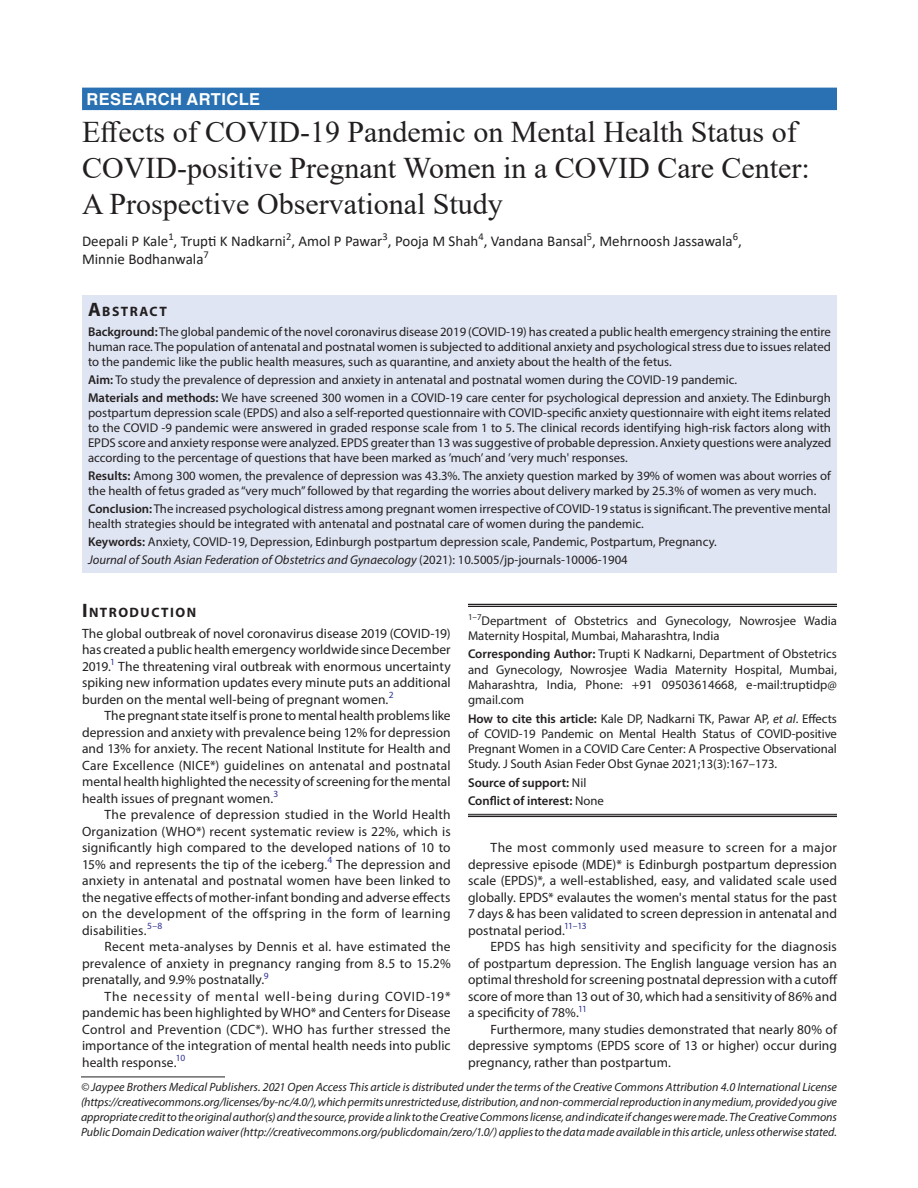
<style>
.page{position:relative;width:918px;height:1188px;background:#fff}
.page>*{position:absolute;margin:0;border:0;box-sizing:border-box;transform-origin:0 0}
.t1{font:30px/36px "Times New Roman";color:#231f20}
.JSAFOG-ART{font:700 16.5px "Helvetica LT Std";letter-spacing:.025em;color:#fff}
.AuthorName{font:15px/18px "Calibri";color:#231f20}
.Head-1{font:700 13.65px "Myriad Pro";letter-spacing:.105em;color:#231f20}
.AbstractTitle{font:700 13.65px "Myriad Pro";letter-spacing:.105em;color:#231f20}
.Para-Indent{font:13.5px/16.5px "Myriad Pro";letter-spacing:.005em;color:#231f20;text-align:justify}
.Para-NoIndent{font:13.5px/16.5px "Myriad Pro";letter-spacing:.005em;color:#231f20;text-align:justify}
.Keywords{font:12.75px/15px "Myriad Pro";color:#231f20;text-align:justify}
.Corollary-Para{font:12.75px/15.3px "Myriad Pro";color:#231f20;text-align:justify}
.Affiliation-first{font:12.75px/15.3px "Myriad Pro";color:#231f20}
.JT_DOI{font:italic 12.75px "Myriad Pro";color:#231f20}
.Affiliation-foot-las{font:600 12.75px "Myriad Pro";color:#231f20}
.Corollary-Para-2{font:600 12.75px "Myriad Pro";color:#231f20}
.FootNote{font:italic 12px/15px "Myriad Pro";color:#231f20;text-align:justify}
.s1{font-size:19.5px}
.s2{font-weight:600}
.s3{font-style:normal}
.s4{font-style:italic}
.s5{font-weight:400}
</style>
<div class="page">
<div style="left:82px;top:88px;width:755px;height:22px;background:#2971b2"></div>
<div style="left:82px;top:296px;width:755px;height:25px;background:#dfe5f2"></div>
<div style="left:82px;top:320px;width:755px;height:55px;background:#dfe5f2"></div>
<div style="left:82px;top:368px;width:755px;height:25px;background:#dfe5f2"></div>
<div style="left:82px;top:386px;width:755px;height:85px;background:#dfe5f2"></div>
<div style="left:82px;top:465px;width:755px;height:39px;background:#dfe5f2"></div>
<div style="left:82px;top:498px;width:755px;height:39px;background:#dfe5f2"></div>
<div style="left:82px;top:531px;width:755px;height:24px;background:#dfe5f2"></div>
<div style="left:82px;top:549px;width:755px;height:24px;background:#dfe5f2"></div>
<hr style="left:468px;top:604px;width:369px;height:1px;background:#231f20">
<hr style="left:468px;top:606px;width:369px;height:1px;background:#231f20">
<hr style="left:468px;top:814px;width:369px;height:1px;background:#231f20">
<hr style="left:468px;top:816px;width:369px;height:1px;background:#231f20">
<hr style="left:81px;top:1077px;width:144px;height:1px;background:#231f20">
<p class="JSAFOG-ART" style="left:87px;top:89px;width:175px">RESEARCH ARTICLE</p>
<p class="t1" style="left:82px;top:113px;width:729px">Effects of COVID-19 Pandemic on Mental Health Status of<br>COVID-positive Pregnant Women in a COVID Care Center:<br>A Prospective Observational Study</p>
<p class="AuthorName" style="left:82px;top:231px;width:661px">Deepali P Kale<sup>1</sup>, Trupti K Nadkarni<sup>2</sup>, Amol P Pawar<sup>3</sup>, Pooja M Shah<sup>4</sup>, Vandana Bansal<sup>5</sup>, Mehrnoosh Jassawala<sup>6</sup>,<br>Minnie Bodhanwala<sup>7</sup></p>
<p class="AbstractTitle" style="left:88px;top:303px;width:80px"><span class="s1">A</span>BSTRACT</p>
<p class="Keywords" style="left:88px;top:324px;width:744px"><span class="s2">Background:</span> The global pandemic of the novel coronavirus disease 2019 (COVID-19) has created a public health emergency straining the entire human race. The population of antenatal and postnatal women is subjected to additional anxiety and psychological stress due to issues related to the pandemic like the public health measures, such as quarantine, and anxiety about the health of the fetus.</p>
<p class="Keywords" style="left:88px;top:372px;width:651px"><span class="s2">Aim:</span> To study the prevalence of depression and anxiety in antenatal and postnatal women during the COVID-19 pandemic.</p>
<p class="Keywords" style="left:88px;top:390px;width:745px"><span class="s2">Materials and methods:</span> We have screened 300 women in a COVID-19 care center for psychological depression and anxiety. The Edinburgh postpartum depression scale (EPDS) and also a self-reported questionnaire with COVID-specific anxiety questionnaire with eight items related to the COVID -9 pandemic were answered in graded response scale from 1 to 5. The clinical records identifying high-risk factors along with EPDS score and anxiety response were analyzed. EPDS greater than 13 was suggestive of probable depression. Anxiety questions were analyzed according to the percentage of questions that have been marked as ’much’ and ’very much' responses.</p>
<p class="Keywords" style="left:88px;top:468px;width:744px"><span class="s2">Results:</span> Among 300 women, the prevalence of depression was 43.3%. The anxiety question marked by 39% of women was about worries of the health of fetus graded as “very much” followed by that regarding the worries about delivery marked by 25.3% of women as very much.</p>
<p class="Keywords" style="left:88px;top:501px;width:744px"><span class="s2">Conclusion:</span> The increased psychological distress among pregnant women irrespective of COVID-19 status is significant. The preventive mental health strategies should be integrated with antenatal and postnatal care of women during the pandemic.</p>
<p class="Keywords" style="left:88px;top:534px;width:630px"><span class="s2">Keywords:</span> Anxiety, COVID-19, Depression, Edinburgh postpartum depression scale, Pandemic, Postpartum, Pregnancy.</p>
<p class="JT_DOI" style="left:88px;top:552px;width:541px">Journal of South Asian Federation of Obstetrics and Gynaecology <span class="s3">(2021): 10.5005/jp-journals-10006-1904</span></p>
<p class="Head-1" style="left:82px;top:603px;width:116px"><span class="s1">I</span>NTRODUCTION</p>
<p class="Para-NoIndent" style="left:82px;top:625px;width:370px">The global outbreak of novel coronavirus disease 2019 (COVID-19) has created a public health emergency worldwide since December 2019.<sup>1</sup> The threatening viral outbreak with enormous uncertainty spiking new information updates every minute puts an additional burden on the mental well-being of pregnant women.<sup>2</sup></p>
<p class="Para-Indent" style="left:82px;top:707px;width:370px;text-indent:22px">The pregnant state itself is prone to mental health problems like depression and anxiety with prevalence being 12% for depression and 13% for anxiety. The recent National Institute for Health and Care Excellence (NICE*) guidelines on antenatal and postnatal mental health highlighted the necessity of screening for the mental health issues of pregnant women.<sup>3</sup></p>
<p class="Para-Indent" style="left:82px;top:806px;width:370px;text-indent:22px">The prevalence of depression studied in the World Health Organization (WHO*) recent systematic review is 22%, which is significantly high compared to the developed nations of 10 to 15% and represents the tip of the iceberg.<sup>4</sup> The depression and anxiety in antenatal and postnatal women have been linked to the negative effects of mother‑infant bonding and adverse effects on the development of the offspring in the form of learning disabilities.<sup>5–8</sup></p>
<p class="Para-Indent" style="left:82px;top:938px;width:370px;text-indent:22px">Recent meta-analyses by Dennis et al. have estimated the prevalence of anxiety in pregnancy ranging from 8.5 to 15.2% prenatally, and 9.9% postnatally.<sup>9</sup></p>
<p class="Para-Indent" style="left:82px;top:988px;width:370px;text-indent:22px">The necessity of mental well-being during COVID-19* pandemic has been highlighted by WHO* and Centers for Disease Control and Prevention (CDC*). WHO has further stressed the importance of the integration of mental health needs into public health response.<sup>10</sup></p>
<p class="Affiliation-first" style="left:468px;top:613px;width:370px"><sup>1–7</sup>Department of Obstetrics and Gynecology, Nowrosjee Wadia<br>Maternity Hospital, Mumbai, Maharashtra, India</p>
<p class="Corollary-Para" style="left:468px;top:646px;width:371px"><span class="s2">Corresponding Author:</span> Trupti K Nadkarni, Department of Obstetrics and Gynecology, Nowrosjee Wadia Maternity Hospital, Mumbai, Maharashtra, India, Phone: +91 09503614668, e-mail:truptidp@ gmail.com</p>
<p class="Corollary-Para" style="left:468px;top:710px;width:371px"><span class="s2">How to cite this article:</span> Kale DP, Nadkarni TK, Pawar AP, <span class="s4">et al</span>. Effects of COVID-19 Pandemic on Mental Health Status of COVID-positive Pregnant Women in a COVID Care Center: A Prospective Observational Study. J South Asian Feder Obst Gynae 2021;13(3):167–173.</p>
<p class="Corollary-Para-2" style="left:468px;top:774px;width:120px">Source of support: <span class="s5">Nil</span></p>
<p class="Affiliation-foot-las" style="left:468px;top:793px;width:137px">Conflict of interest: <span class="s5">None</span></p>
<p class="Para-Indent" style="left:468px;top:839px;width:371px;text-indent:22px">The most commonly used measure to screen for a major depressive episode (MDE)* is Edinburgh postpartum depression scale (EPDS)*, a well-established, easy, and validated scale used globally. EPDS* evalautes the women's mental status for the past 7 days &amp; has been validated to screen depression in antenatal and postnatal period.<sup>11–13</sup></p>
<p class="Para-Indent" style="left:468px;top:938px;width:371px;text-indent:22px">EPDS has high sensitivity and specificity for the diagnosis of postpartum depression. The English language version has an optimal threshold for screening postnatal depression with a cutoff score of more than 13 out of 30, which had a sensitivity of 86% and a specificity of 78%.<sup>11</sup></p>
<p class="Para-Indent" style="left:468px;top:1021px;width:371px;text-indent:22px">Furthermore, many studies demonstrated that nearly 80% of depressive symptoms (EPDS score of 13 or higher) occur during pregnancy, rather than postpartum.</p>
<p class="FootNote" style="left:81px;top:1079px;width:758px">© Jaypee Brothers Medical Publishers. 2021 Open Access This article is distributed under the terms of the Creative Commons Attribution 4.0 International License (https://creativecommons.org/licenses/by-nc/4.0/), which permits unrestricted use, distribution, and non-commercial reproduction in any medium, provided you give appropriate credit to the original author(s) and the source, provide a link to the Creative Commons license, and indicate if changes were made. The Creative Commons Public Domain Dedication waiver (http://creativecommons.org/publicdomain/zero/1.0/) applies to the data made available in this article, unless otherwise stated.</p>
</div>
